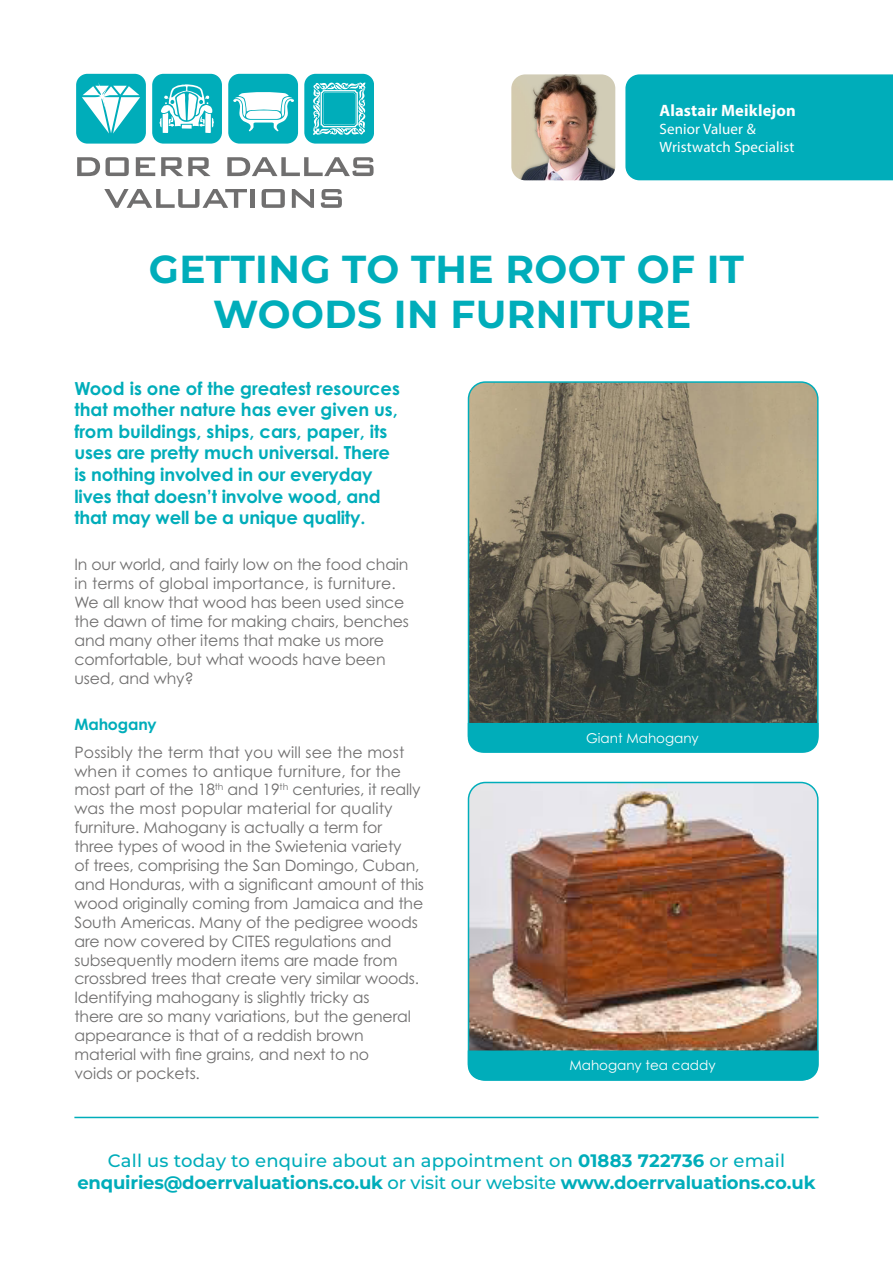
<style>
.page{position:relative;width:893px;height:1263px;background:#fff}
.page>*{position:absolute;margin:0;border:0;box-sizing:border-box;transform-origin:0 0}
.t1{font:700 39px/45px "Montserrat";letter-spacing:.01em;color:#00adba;text-align:center}
.t2{font:700 18px/21.6px "Century Gothic Pro";letter-spacing:-.01em;color:#00adba}
.t3{font:700 18px/21.6px "Montserrat";letter-spacing:-.01em;color:#00adba;text-align:center}
.t4{font:700 16.5px "Myriad Pro";letter-spacing:.01em;color:#fff}
.t5{font:15.75px/18.9px "Century Gothic Pro";letter-spacing:-.01em;color:#706f6f}
.t6{font:700 15.75px "Century Gothic Pro";letter-spacing:-.01em;color:#00adba}
.t7{font:15px/18px "Myriad Pro";letter-spacing:.01em;color:#fff}
.t8{font:13.5px "Century Gothic Pro";color:#fff}
.s1{font-weight:500}
</style>
<div class="page">
<div style="left:76px;top:74px;width:70px;height:70px;background:#00adba;border-radius:11px"></div>
<div style="left:152px;top:74px;width:70px;height:70px;background:#00adba;border-radius:11px"></div>
<div style="left:228px;top:74px;width:70px;height:70px;background:#00adba;border-radius:11px"></div>
<div style="left:304px;top:74px;width:70px;height:70px;background:#00adba;border-radius:11px"></div>
<svg style="left:82px;top:82px;width:58px;height:52px"></svg>
<svg style="left:313px;top:82px;width:53px;height:53px"></svg>
<svg style="left:233px;top:92px;width:61px;height:39px"></svg>
<svg style="left:159px;top:84px;width:55px;height:49px"></svg>
<svg style="left:77px;top:157px;width:23px;height:19px"></svg>
<svg style="left:106px;top:157px;width:23px;height:19px"></svg>
<svg style="left:136px;top:157px;width:19px;height:19px"></svg>
<svg style="left:161px;top:157px;width:50px;height:19px"></svg>
<svg style="left:227px;top:157px;width:147px;height:19px"></svg>
<svg style="left:104px;top:189px;width:143px;height:19px"></svg>
<div style="left:250px;top:189px;width:5px;height:19px;background:#706f6f"></div>
<svg style="left:262px;top:189px;width:23px;height:19px"></svg>
<svg style="left:292px;top:189px;width:22px;height:19px"></svg>
<svg style="left:321px;top:189px;width:21px;height:19px"></svg>
<hr style="left:74px;top:1117px;width:745px;height:1px;background:#00adba">
<div style="left:625px;top:74px;width:268px;height:106px;background:#00adba"></div>
<img style="left:511px;top:74px;width:104px;height:106px">
<img style="left:468px;top:384px;width:348px;height:339px">
<div style="left:468px;top:381px;width:351px;height:372px;border:2px solid #00adba;border-radius:17px"></div>
<div style="left:468px;top:723px;width:351px;height:30px;background:#00adba"></div>
<img style="left:468px;top:782px;width:348px;height:268px">
<div style="left:468px;top:782px;width:351px;height:299px;border:2px solid #00adba;border-radius:17px"></div>
<div style="left:468px;top:1050px;width:351px;height:30px;background:#00adba"></div>
<p class="t4" style="left:659px;top:99px;width:138px">Alastair Meiklejon</p>
<p class="t7" style="left:659px;top:119px;width:137px">Senior Valuer &amp;<br>Wristwatch Specialist</p>
<h1 class="t1" style="left:149px;top:245px;width:597px">GETTING TO THE ROOT OF IT<br>WOODS IN FURNITURE</h1>
<p class="t2" style="left:74px;top:377px;width:327px">Wood is one of the greatest resources that mother nature has ever given us, from buildings, ships, cars, paper, its uses are pretty much universal. There is nothing involved in our everyday lives that doesn’t involve wood, and that may well be a unique quality.</p>
<p class="t5" style="left:74px;top:555px;width:336px">In our world, and fairly low on the food chain in terms of global importance, is furniture.<br>We all know that wood has been used since the dawn of time for making chairs, benches and many other items that make us more comfortable, but what woods have been used, and why?</p>
<p class="t6" style="left:74px;top:715px;width:84px">Mahogany</p>
<p class="t5" style="left:74px;top:742px;width:351px">Possibly the term that you will see the most when it comes to antique furniture, for the most part of the 18<sup>th</sup> and 19<sup>th</sup> centuries, it really was the most popular material for quality furniture. Mahogany is actually a term for three types of wood in the Swietenia variety<br>of trees, comprising the San Domingo, Cuban, and Honduras, with a significant amount of this wood originally coming from Jamaica and the South Americas. Many of the pedigree woods are now covered by CITES regulations and subsequently modern items are made from crossbred trees that create very similar woods.<br>Identifying mahogany is slightly tricky as<br>there are so many variations, but the general appearance is that of a reddish brown material with fine grains, and next to no<br>voids or pockets.</p>
<p class="t8" style="left:586px;top:730px;width:114px">Giant Mahogany</p>
<p class="t8" style="left:569px;top:1057px;width:148px">Mahogany tea caddy</p>
<p class="t3" style="left:77px;top:1149px;width:740px"><span class="s1">Call us today to enquire about an appointment on</span> 01883 722736 <span class="s1">or email </span>enquiries@doerrvaluations.co.uk <span class="s1">or visit our website</span> www.doerrvaluations.co.uk</p>
</div>
